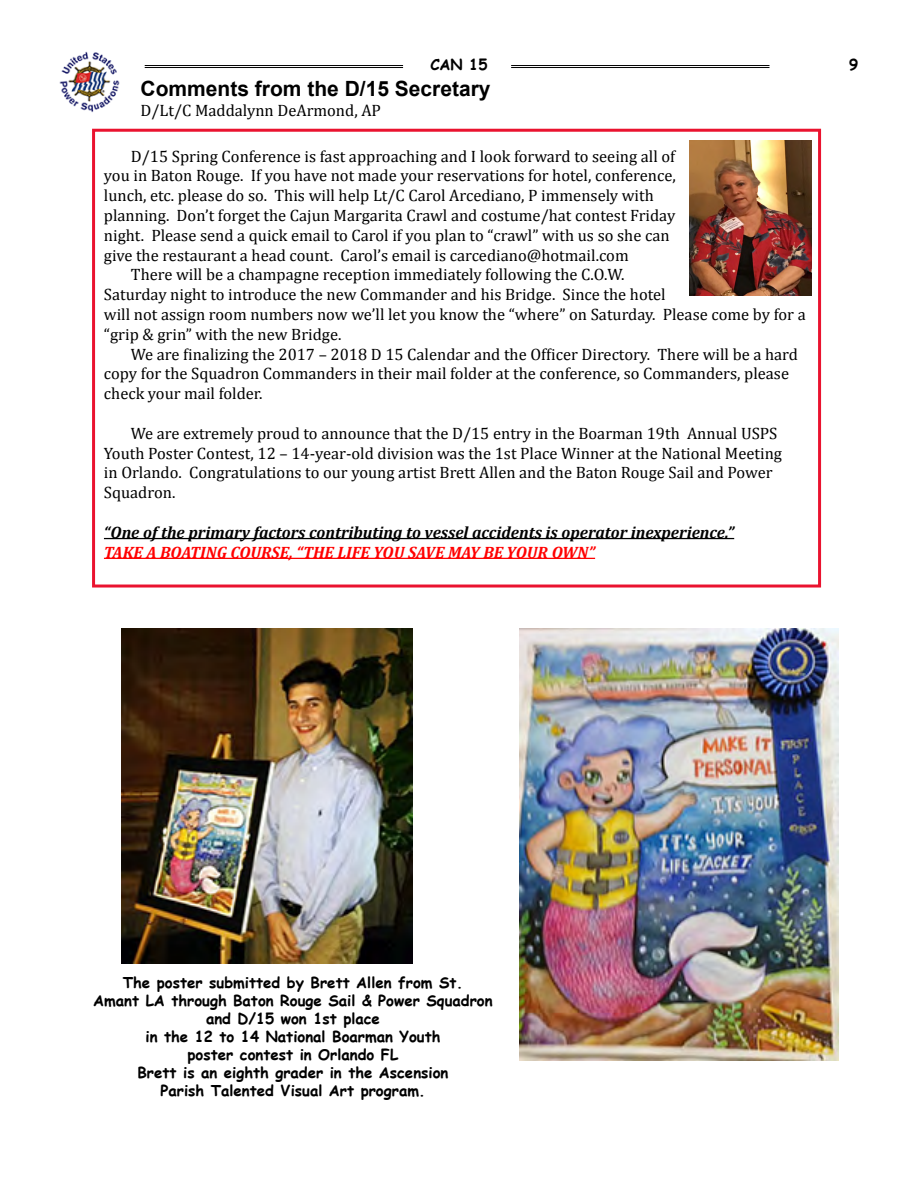
<style>
.page{position:relative;width:918px;height:1188px;background:#fff}
.page>*{position:absolute;margin:0;border:0;box-sizing:border-box;transform-origin:0 0}
.t1{font:700 21px "Arial";color:#000}
.t2{font:16.5px/19.8px "Cambria";color:#000}
.t3{font:italic 700 16.5px "Cambria";color:#000}
.t4{font:italic 700 16.5px "Cambria";color:#f00}
.t5{font:700 15px/18px "Comic Sans MS";color:#000;text-align:center}
</style>
<div class="page">
<img style="left:59px;top:51px;width:61px;height:62px">
<hr style="left:145px;top:65px;width:258px;height:1px;background:#000">
<hr style="left:145px;top:67px;width:258px;height:1px;background:#000">
<hr style="left:511px;top:65px;width:259px;height:1px;background:#000">
<hr style="left:511px;top:67px;width:259px;height:1px;background:#000">
<div style="left:92px;top:129px;width:729px;height:459px;border:3px solid #ea132f"></div>
<hr style="left:104px;top:538px;width:630px;height:1px;background:#000">
<hr style="left:104px;top:558px;width:491px;height:1px;background:#f00">
<img style="left:689px;top:140px;width:122px;height:156px">
<img style="left:122px;top:629px;width:291px;height:334px">
<img style="left:519px;top:629px;width:320px;height:432px">
<p class="t5" style="left:430px;top:55px;width:59px">CAN 15</p>
<p class="t5" style="left:849px;top:55px;width:11px">9</p>
<p class="t1" style="left:141px;top:75px;width:352px">Comments from the D/15 Secretary</p>
<p class="t2" style="left:141px;top:101px;width:242px">D/Lt/C Maddalynn DeArmond, AP</p>
<p class="t2" style="left:131px;top:146px;width:546px">D/15 Spring Conference is fast approaching and I look forward to seeing all of</p>
<p class="t2" style="left:104px;top:166px;width:573px">you in Baton Rouge. If you have not made your reservations for hotel, conference,</p>
<p class="t2" style="left:104px;top:186px;width:551px">lunch, etc. please do so. This will help Lt/C Carol Arcediano, P immensely with</p>
<p class="t2" style="left:104px;top:205px;width:573px">planning. Don’t forget the Cajun Margarita Crawl and costume/hat contest Friday</p>
<p class="t2" style="left:104px;top:225px;width:567px">night. Please send a quick email to Carol if you plan to “crawl” with us so she can</p>
<p class="t2" style="left:104px;top:245px;width:526px">give the restaurant a head count. Carol’s email is carcediano@hotmail.com</p>
<p class="t2" style="left:131px;top:265px;width:495px">There will be a champagne reception immediately following the C.O.W.</p>
<p class="t2" style="left:104px;top:285px;width:563px">Saturday night to introduce the new Commander and his Bridge. Since the hotel</p>
<p class="t2" style="left:104px;top:304px;width:703px">will not assign room numbers now we’ll let you know the “where” on Saturday. Please come by for a</p>
<p class="t2" style="left:104px;top:324px;width:239px">“grip &amp; grin” with the new Bridge.</p>
<p class="t2" style="left:131px;top:344px;width:669px">We are finalizing the 2017 – 2018 D 15 Calendar and the Officer Directory. There will be a hard</p>
<p class="t2" style="left:104px;top:364px;width:687px">copy for the Squadron Commanders in their mail folder at the conference, so Commanders, please</p>
<p class="t2" style="left:104px;top:384px;width:160px">check your mail folder.</p>
<p class="t2" style="left:104px;top:423px;width:680px;text-indent:27px">We are extremely proud to announce that the D/15 entry in the Boarman 19th Annual USPS Youth Poster Contest, 12 – 14-year-old division was the 1st Place Winner at the National Meeting in Orlando. Congratulations to our young artist Brett Allen and the Baton Rouge Sail and Power Squadron.</p>
<p class="t3" style="left:104px;top:520px;width:632px">“One of the primary factors contributing to vessel accidents is operator inexperience.”</p>
<p class="t4" style="left:104px;top:540px;width:493px">TAKE A BOATING COURSE, “THE LIFE YOU SAVE MAY BE YOUR OWN”</p>
<p class="t5" style="left:93px;top:973px;width:401px">The poster submitted by Brett Allen from St.<br>Amant LA through Baton Rouge Sail &amp; Power Squadron and D/15 won 1st place<br>in the 12 to 14 National Boarman Youth<br>poster contest in Orlando FL<br>Brett is an eighth grader in the Ascension<br>Parish Talented Visual Art program.</p>
</div>
